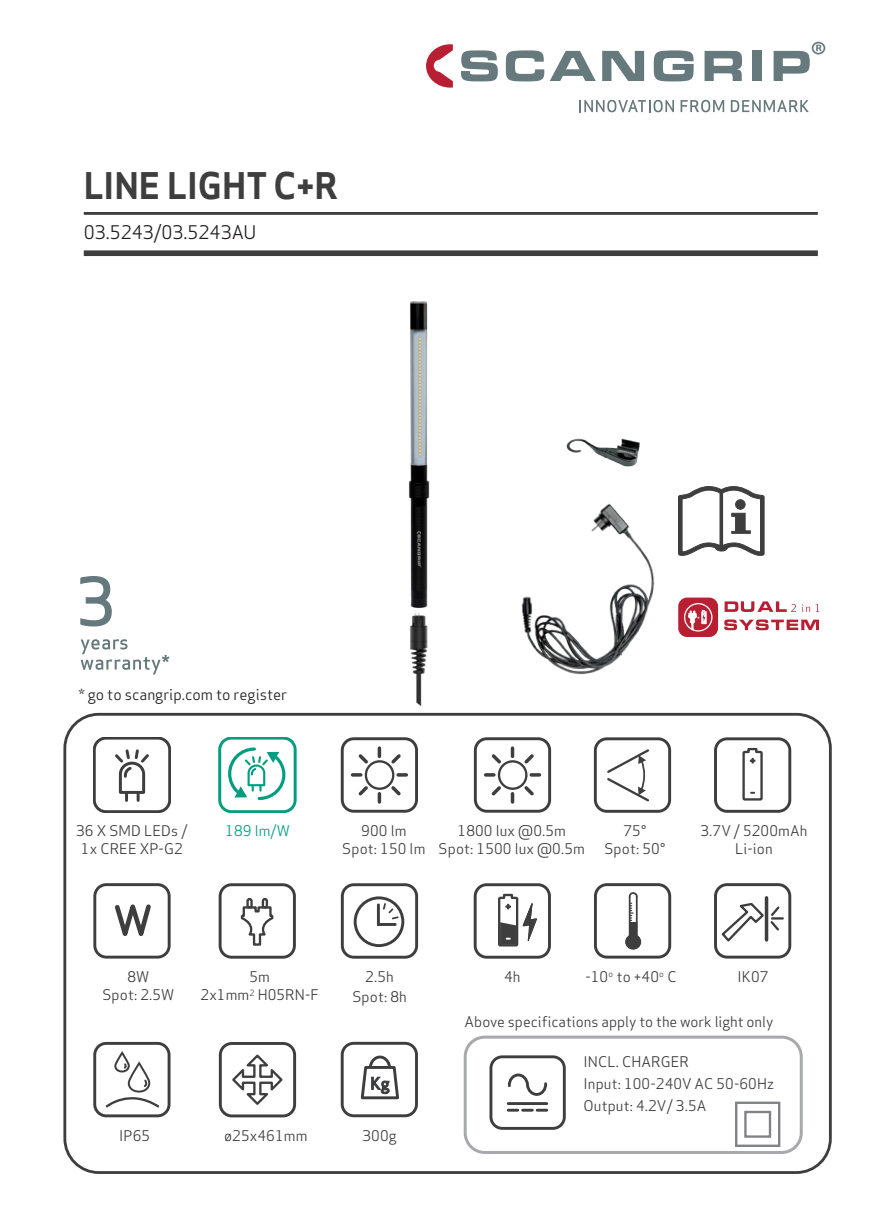
<style>
.page{position:relative;width:893px;height:1208px;background:#fff}
.page>*{position:absolute;margin:0;border:0;box-sizing:border-box;transform-origin:0 0}
.t1{font:700 36px "Apex Sans";color:#3e3e3f}
.t2{font:18.3px "Apex Sans";color:#231f20}
.t3{font:15px "Apex Sans";color:#231f20}
.t4{font:14.4px/18px "Apex Sans";letter-spacing:.01em;color:#3e3e3f;text-align:center}
.t5{font:14.4px "Apex Sans";color:#009e7f}
.t6{font:700 4.8px "Helvetica";color:#fff}
</style>
<div class="page">
<svg style="left:426px;top:44px;width:27px;height:44px"></svg>
<svg style="left:461px;top:50px;width:37px;height:31px"></svg>
<svg style="left:506px;top:50px;width:38px;height:31px"></svg>
<svg style="left:550px;top:51px;width:46px;height:30px"></svg>
<svg style="left:602px;top:51px;width:42px;height:30px"></svg>
<svg style="left:654px;top:50px;width:40px;height:31px"></svg>
<svg style="left:704px;top:51px;width:38px;height:30px"></svg>
<div style="left:752px;top:51px;width:10px;height:30px;background:#66797d"></div>
<svg style="left:774px;top:42px;width:51px;height:39px"></svg>
<svg style="left:579px;top:100px;width:95px;height:12px"></svg>
<svg style="left:681px;top:100px;width:43px;height:12px"></svg>
<svg style="left:731px;top:100px;width:78px;height:12px"></svg>
<div style="left:84px;top:250px;width:734px;height:6px;background:#3e3e3f"></div>
<hr style="left:84px;top:212px;width:734px;height:3px;background:#3e3e3f">
<div style="left:63px;top:713px;width:769px;height:461px;border:3px solid #3e3e3f;border-radius:34px"></div>
<div style="left:594px;top:737px;width:77px;height:75px;border:3px solid #3e3e3f;border-radius:12px"></div>
<svg style="left:607px;top:749px;width:43px;height:53px"></svg>
<div style="left:341px;top:737px;width:77px;height:75px;border:3px solid #3e3e3f;border-radius:12px"></div>
<div style="left:365px;top:760px;width:29px;height:30px;background:#fff;border:2px solid #3e3e3f;border-radius:50%"></div>
<svg style="left:378px;top:748px;width:3px;height:8px"></svg>
<svg style="left:378px;top:793px;width:3px;height:9px"></svg>
<svg style="left:398px;top:773px;width:8px;height:3px"></svg>
<svg style="left:352px;top:773px;width:9px;height:3px"></svg>
<svg style="left:388px;top:754px;width:13px;height:12px"></svg>
<svg style="left:358px;top:783px;width:13px;height:13px"></svg>
<svg style="left:388px;top:783px;width:13px;height:13px"></svg>
<svg style="left:358px;top:754px;width:13px;height:12px"></svg>
<div style="left:93px;top:737px;width:78px;height:76px;border:3px solid #3e3e3f;border-radius:12px"></div>
<svg style="left:115px;top:749px;width:34px;height:51px"></svg>
<div style="left:219px;top:737px;width:77px;height:76px;border:3px solid #009e7f;border-radius:12px"></div>
<svg style="left:228px;top:747px;width:57px;height:53px"></svg>
<div style="left:474px;top:737px;width:77px;height:75px;border:3px solid #3e3e3f;border-radius:12px"></div>
<div style="left:498px;top:760px;width:29px;height:30px;background:#fff;border:2px solid #3e3e3f;border-radius:50%"></div>
<svg style="left:511px;top:748px;width:3px;height:8px"></svg>
<svg style="left:511px;top:793px;width:3px;height:9px"></svg>
<svg style="left:531px;top:773px;width:8px;height:3px"></svg>
<svg style="left:486px;top:773px;width:8px;height:3px"></svg>
<svg style="left:521px;top:754px;width:13px;height:12px"></svg>
<svg style="left:491px;top:783px;width:13px;height:13px"></svg>
<svg style="left:521px;top:783px;width:13px;height:13px"></svg>
<svg style="left:491px;top:754px;width:13px;height:12px"></svg>
<div style="left:93px;top:883px;width:78px;height:75px;border:3px solid #3e3e3f;border-radius:12px"></div>
<svg style="left:115px;top:904px;width:36px;height:32px"></svg>
<div style="left:341px;top:883px;width:77px;height:75px;border:3px solid #3e3e3f;border-radius:12px"></div>
<div style="left:354px;top:896px;width:50px;height:51px;border:3px solid #3e3e3f;border-radius:50%"></div>
<svg style="left:377px;top:902px;width:23px;height:24px"></svg>
<div style="left:474px;top:883px;width:77px;height:75px;border:3px solid #3e3e3f;border-radius:12px"></div>
<svg style="left:498px;top:893px;width:39px;height:54px"></svg>
<div style="left:489px;top:1055px;width:77px;height:74px;border:3px solid #3e3e3f;border-radius:11px"></div>
<svg style="left:507px;top:1073px;width:41px;height:23px"></svg>
<hr style="left:508px;top:1102px;width:39px;height:3px;background:#3e3e3f">
<svg style="left:508px;top:1108px;width:39px;height:3px"></svg>
<div style="left:594px;top:883px;width:77px;height:75px;border:3px solid #3e3e3f;border-radius:12px"></div>
<svg style="left:625px;top:892px;width:17px;height:58px"></svg>
<div style="left:93px;top:1042px;width:78px;height:75px;border:3px solid #3e3e3f;border-radius:12px"></div>
<div style="left:114px;top:1052px;width:16px;height:20px;border:2px solid #3e3e3f;border-radius:7px"></div>
<svg style="left:105px;top:1061px;width:55px;height:47px"></svg>
<div style="left:219px;top:1042px;width:77px;height:75px;border:3px solid #3e3e3f;border-radius:12px"></div>
<svg style="left:232px;top:1054px;width:51px;height:51px"></svg>
<div style="left:341px;top:1041px;width:77px;height:76px;border:3px solid #3e3e3f;border-radius:12px"></div>
<svg style="left:370px;top:1057px;width:20px;height:23px"></svg>
<div style="left:369px;top:1055px;width:22px;height:26px;border:3px solid #3e3e3f;border-radius:50%"></div>
<svg style="left:360px;top:1064px;width:39px;height:36px"></svg>
<div style="left:219px;top:883px;width:77px;height:75px;border:3px solid #3e3e3f;border-radius:12px"></div>
<svg style="left:240px;top:897px;width:34px;height:49px"></svg>
<svg style="left:724px;top:619px;width:95px;height:11px"></svg>
<svg style="left:725px;top:601px;width:71px;height:11px"></svg>
<svg style="left:802px;top:604px;width:17px;height:8px"></svg>
<div style="left:678px;top:597px;width:40px;height:40px;background:#b91f33;border-radius:9px"></div>
<svg style="left:685px;top:603px;width:27px;height:28px"></svg>
<div style="left:684px;top:603px;width:28px;height:28px;border:1px solid #fff;border-radius:50%"></div>
<div style="left:701px;top:611px;width:6px;height:13px;background:#fff"></div>
<svg style="left:688px;top:610px;width:17px;height:20px"></svg>
<svg style="left:735px;top:1101px;width:45px;height:46px"></svg>
<div style="left:464px;top:1035px;width:339px;height:119px;border:3px solid #a8a9ad;border-radius:20px"></div>
<svg style="left:678px;top:486px;width:86px;height:69px"></svg>
<img style="left:521px;top:503px;width:134px;height:172px">
<div style="left:714px;top:737px;width:77px;height:75px;border:3px solid #3e3e3f;border-radius:12px"></div>
<svg style="left:742px;top:747px;width:21px;height:54px"></svg>
<div style="left:714px;top:883px;width:77px;height:75px;border:3px solid #3e3e3f;border-radius:12px"></div>
<hr style="left:765px;top:898px;width:3px;height:42px;background:#3e3e3f">
<svg style="left:721px;top:901px;width:62px;height:41px"></svg>
<img style="left:566px;top:438px;width:74px;height:29px">
<img style="left:410px;top:613px;width:18px;height:92px">
<img style="left:409px;top:301px;width:21px;height:307px">
<svg style="left:80px;top:576px;width:32px;height:50px"></svg>
<svg style="left:81px;top:639px;width:88px;height:35px"></svg>
<p class="t1" style="left:84px;top:163px;width:256px">LINE LIGHT C+R</p>
<p class="t2" style="left:84px;top:218px;width:174px">03.5243/03.5243AU</p>
<p class="t3" style="left:79px;top:682px;width:210px">* go to scangrip.com to register</p>
<p class="t6" style="left:697px;top:614px;width:4px">+</p>
<p class="t4" style="left:76px;top:820px;width:113px">36 X SMD LEDs /<br>1x CREE XP-G2</p>
<p class="t5" style="left:225px;top:819px;width:66px">189 lm/W</p>
<p class="t4" style="left:458px;top:820px;width:110px">1800 lux @0.5m</p>
<p class="t4" style="left:361px;top:820px;width:47px">900 lm</p>
<p class="t4" style="left:342px;top:838px;width:85px">Spot: 150 lm</p>
<p class="t4" style="left:439px;top:838px;width:148px">Spot: 1500 lux @0.5m</p>
<p class="t4" style="left:623px;top:820px;width:24px">75°</p>
<p class="t4" style="left:604px;top:838px;width:62px">Spot: 50°</p>
<p class="t4" style="left:700px;top:820px;width:108px">3.7V / 5200mAh</p>
<p class="t4" style="left:735px;top:838px;width:39px">Li-ion</p>
<p class="t4" style="left:127px;top:966px;width:23px">8W</p>
<p class="t4" style="left:102px;top:984px;width:73px">Spot: 2.5W</p>
<p class="t4" style="left:249px;top:966px;width:22px">5m</p>
<p class="t4" style="left:201px;top:984px;width:120px">2x1mm<sup>2</sup> H05RN-F</p>
<p class="t4" style="left:365px;top:966px;width:30px">2.5h</p>
<p class="t4" style="left:352px;top:986px;width:56px">Spot: 8h</p>
<p class="t4" style="left:504px;top:966px;width:18px">4h</p>
<p class="t4" style="left:585px;top:966px;width:93px">-10<sup>o</sup> to +40<sup>o</sup> C</p>
<p class="t4" style="left:737px;top:966px;width:32px">IK07</p>
<p class="t4" style="left:465px;top:1011px;width:310px">Above specifications apply to the work light only</p>
<p class="t4" style="left:119px;top:1125px;width:32px">IP65</p>
<p class="t4" style="left:224px;top:1125px;width:85px">ø25x461mm</p>
<p class="t4" style="left:362px;top:1125px;width:36px">300g</p>
<p class="t4" style="left:584px;top:1051px;width:107px">INCL. CHARGER</p>
<p class="t4" style="left:584px;top:1073px;width:192px">Input: 100-240V AC 50-60Hz</p>
<p class="t4" style="left:584px;top:1095px;width:124px">Output: 4.2V/ 3.5A</p>
</div>
